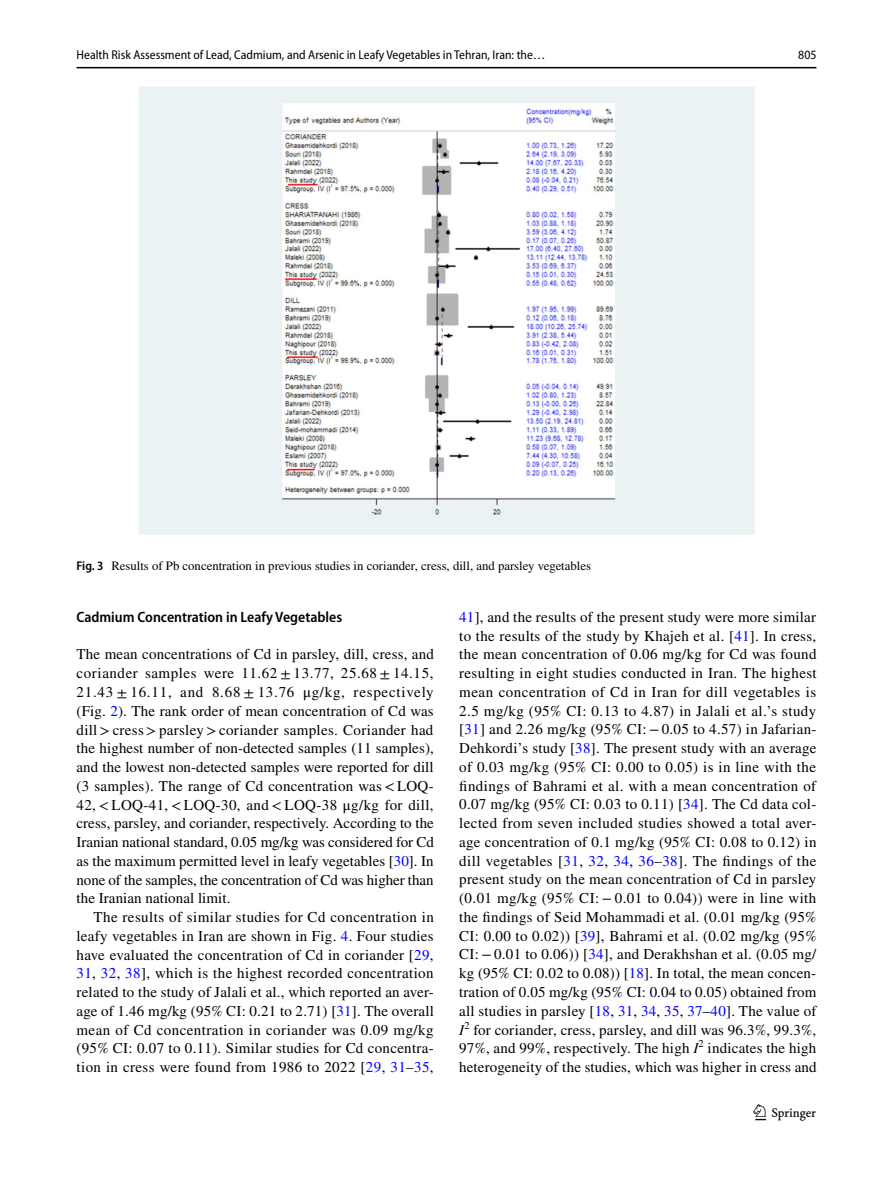
<style>
.page{position:relative;width:893px;height:1187px;background:#fff}
.page>*{position:absolute;margin:0;border:0;box-sizing:border-box;transform-origin:0 0}
.t1{font:22.5px "Springnew Regular 2";color:#000}
.t2{font:15px/18.8px "STIX";letter-spacing:.01em;color:#000;text-align:justify}
.t3{font:600 semi-condensed 15px "Myriad Pro";color:#000}
.t4{font:12.75px "STIX";color:#000}
.t5{font:12.75px "Myriad Pro Semi Cn 3";color:#000}
.t6{font:semi-condensed 12.75px "Myriad Pro";color:#000}
.s1{font-family:"Myriad Pro";font-weight:600;font-stretch:semi-condensed}
.s2{color:#00f}
.s3{font-style:italic}
</style>
<div class="page">
<hr style="left:77px;top:67px;width:739px;height:1px;background:#000">
<img style="left:139px;top:87px;width:615px;height:448px">
<p class="t5" style="left:77px;top:48px;width:471px">Health Risk Assessment of Lead, Cadmium, and Arsenic in Leafy Vegetables in Tehran, Iran: the…</p>
<p class="t6" style="left:798px;top:48px;width:20px">805</p>
<p class="t4" style="left:77px;top:557px;width:516px"><span class="s1">Fig. 3</span> Results of Pb concentration in previous studies in coriander, cress, dill, and parsley vegetables</p>
<p class="t3" style="left:77px;top:608px;width:267px">Cadmium Concentration in Leafy Vegetables</p>
<p class="t2" style="left:77px;top:646px;width:359px">The mean concentrations of Cd in parsley, dill, cress, and coriander samples were 11.62 ± 13.77, 25.68 ± 14.15, 21.43 ± 16.11, and 8.68 ± 13.76 μg/kg, respectively (Fig. <span class="s2">2</span>). The rank order of mean concentration of Cd was dill&gt;cress&gt;parsley&gt;coriander samples. Coriander had the highest number of non-detected samples (11 samples), and the lowest non-detected samples were reported for dill (3 samples). The range of Cd concentration was&lt;LOQ-42, &lt; LOQ-41, &lt; LOQ-30, and &lt; LOQ-38 μg/kg for dill, cress, parsley, and coriander, respectively. According to the Iranian national standard, 0.05 mg/kg was considered for Cd as the maximum permitted level in leafy vegetables [<span class="s2">30</span>]. In none of the samples, the concentration of Cd was higher than the Iranian national limit.</p>
<p class="t2" style="left:77px;top:908px;width:359px;text-indent:17px">The results of similar studies for Cd concentration in leafy vegetables in Iran are shown in Fig. <span class="s2">4</span>. Four studies have evaluated the concentration of Cd in coriander [<span class="s2">29</span>, <span class="s2">31</span>, <span class="s2">32</span>, <span class="s2">38</span>], which is the highest recorded concentration related to the study of Jalali et al., which reported an aver&shy;age of 1.46 mg/kg (95% CI: 0.21 to 2.71) [<span class="s2">31</span>]. The overall mean of Cd concentration in coriander was 0.09 mg/kg (95% CI: 0.07 to 0.11). Similar studies for Cd concentra&shy;tion in cress were found from 1986 to 2022 [<span class="s2">29</span>, <span class="s2">31</span>–<span class="s2">35</span>,</p>
<p class="t2" style="left:459px;top:608px;width:359px"><span class="s2">41</span>], and the results of the present study were more similar to the results of the study by Khajeh et al. [<span class="s2">41</span>]. In cress, the mean concentration of 0.06 mg/kg for Cd was found resulting in eight studies conducted in Iran. The highest mean concentration of Cd in Iran for dill vegetables is 2.5 mg/kg (95% CI: 0.13 to 4.87) in Jalali et al.’s study [<span class="s2">31</span>] and 2.26 mg/kg (95% CI:−0.05 to 4.57) in Jafarian-Dehkordi’s study [<span class="s2">38</span>]. The present study with an average of 0.03 mg/kg (95% CI: 0.00 to 0.05) is in line with the findings of Bahrami et al. with a mean concentration of 0.07 mg/kg (95% CI: 0.03 to 0.11) [<span class="s2">34</span>]. The Cd data col&shy;lected from seven included studies showed a total aver&shy;age concentration of 0.1 mg/kg (95% CI: 0.08 to 0.12) in dill vegetables [<span class="s2">31</span>, <span class="s2">32</span>, <span class="s2">34</span>, <span class="s2">36</span>–<span class="s2">38</span>]. The findings of the present study on the mean concentration of Cd in parsley (0.01 mg/kg (95% CI: − 0.01 to 0.04)) were in line with the findings of Seid Mohammadi et al. (0.01 mg/kg (95% CI: 0.00 to 0.02)) [<span class="s2">39</span>], Bahrami et al. (0.02 mg/kg (95% CI:−0.01 to 0.06)) [<span class="s2">34</span>], and Derakhshan et al. (0.05 mg/ kg (95% CI: 0.02 to 0.08)) [<span class="s2">18</span>]. In total, the mean concen&shy;tration of 0.05 mg/kg (95% CI: 0.04 to 0.05) obtained from all studies in parsley [<span class="s2">18</span>, <span class="s2">31</span>, <span class="s2">34</span>, <span class="s2">35</span>, <span class="s2">37</span>–<span class="s2">40</span>]. The value of <span class="s3">I</span><sup>2</sup> for coriander, cress, parsley, and dill was 96.3%, 99.3%, 97%, and 99%, respectively. The high <span class="s3">I</span><sup>2</sup> indicates the high heterogeneity of the studies, which was higher in cress and</p>
<h1 class="t1" style="left:755px;top:1104px;width:62px">1 3</h1>
</div>
